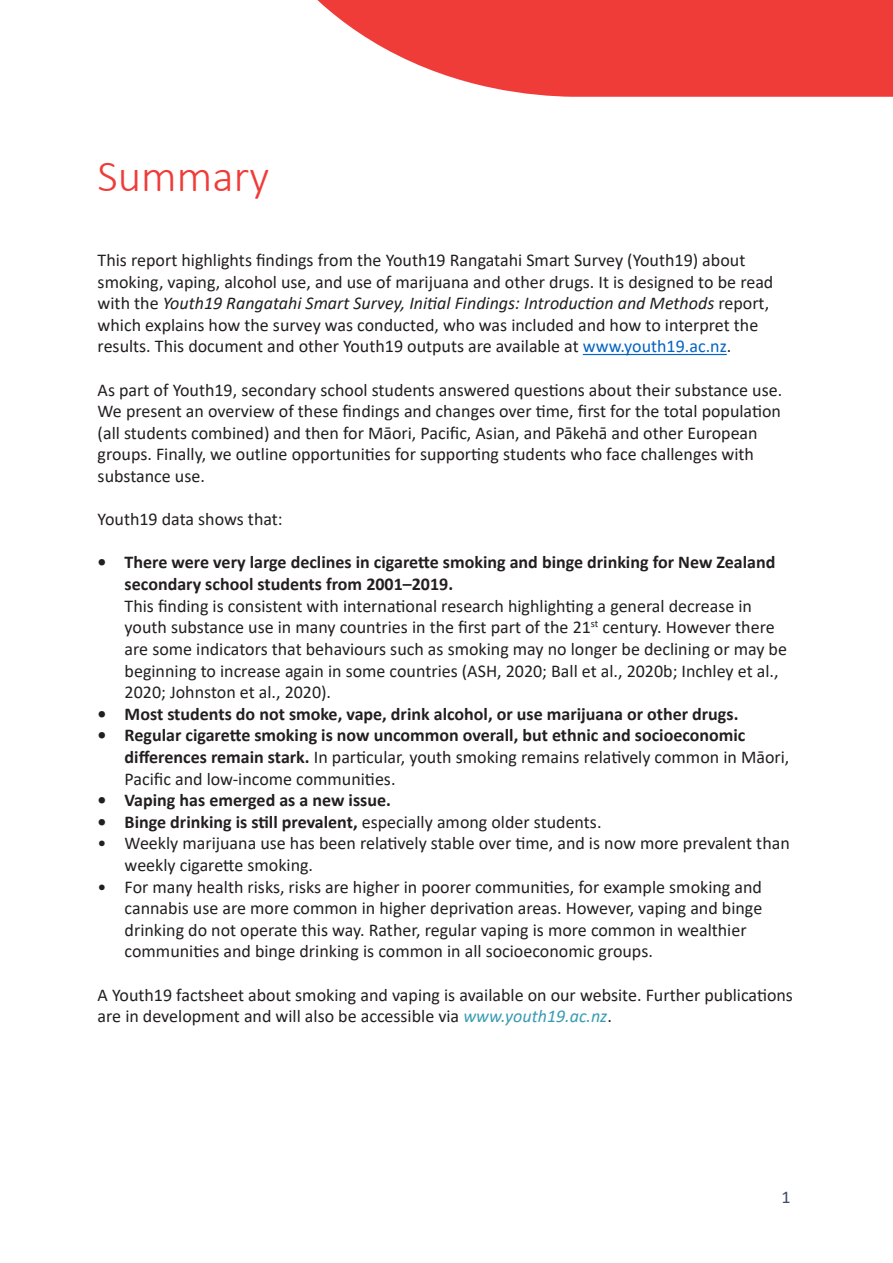
<style>
.page{position:relative;width:893px;height:1263px;background:#fff}
.page>*{position:absolute;margin:0;border:0;box-sizing:border-box;transform-origin:0 0}
.Large_Title{font:300 45px "Calibri";color:#ef3c39}
.Paragraph_Style_1{font:18px/21.6px "Calibri";color:#231f20}
.t1{font:700 18px/21.6px "Calibri";color:#231f20}
.t2{font:18px "Calibri";color:#424a69}
.s1{font-style:italic}
.s2{color:#0563c1}
.s3{font-weight:700}
.s4{font-weight:400}
.s5{font-style:italic;color:#399bb2}
</style>
<div class="page">
<hr style="left:583px;top:354px;width:144px;height:1px;background:#0563c1">
<svg style="left:317px;top:0;width:576px;height:97px;background:#f15754"></svg>
<p class="Large_Title" style="left:98px;top:148px;width:173px">Summary</p>
<p class="Paragraph_Style_1" style="left:98px;top:249px;width:677px">This report highlights findings from the Youth19 Rangatahi Smart Survey (Youth19) about smoking, vaping, alcohol use, and use of marijuana and other drugs. It is designed to be read with the <span class="s1">Youth19 Rangatahi Smart Survey, Initial Findings: Introduction and Methods</span> report, which explains how the survey was conducted, who was included and how to interpret the results. This document and other Youth19 outputs are available at <span class="s2">www.youth19.ac.nz</span>.</p>
<p class="Paragraph_Style_1" style="left:98px;top:378px;width:686px">As part of Youth19, secondary school students answered questions about their substance use.<br>We present an overview of these findings and changes over time, first for the total population (all students combined) and then for Māori, Pacific, Asian, and Pākehā and other European groups. Finally, we outline opportunities for supporting students who face challenges with substance use.</p>
<p class="Paragraph_Style_1" style="left:98px;top:508px;width:187px">Youth19 data shows that:</p>
<p class="Paragraph_Style_1" style="left:125px;top:551px;width:664px;text-indent:-27px"><span class="s3">• There were very large declines in cigarette smoking and binge drinking for New Zealand secondary school students from 2001–2019.<br></span>This finding is consistent with international research highlighting a general decrease in youth substance use in many countries in the first part of the 21<sup>st</sup> century. However there are some indicators that behaviours such as smoking may no longer be declining or may be beginning to increase again in some countries (ASH, 2020; Ball et al., 2020b; Inchley et al., 2020; Johnston et al., 2020).</p>
<p class="t1" style="left:98px;top:703px;width:642px">• Most students do not smoke, vape, drink alcohol, or use marijuana or other drugs.</p>
<p class="t1" style="left:125px;top:724px;width:666px;text-indent:-27px">• Regular cigarette smoking is now uncommon overall, but ethnic and socioeconomic differences remain stark. <span class="s4">In particular, youth smoking remains relatively common in Māori,<br>Pacific and low-income communities.</span></p>
<p class="t1" style="left:98px;top:789px;width:295px">• Vaping has emerged as a new issue.</p>
<p class="t1" style="left:98px;top:811px;width:505px">• Binge drinking is still prevalent, <span class="s4">especially among older students.</span></p>
<p class="Paragraph_Style_1" style="left:125px;top:832px;width:667px;text-indent:-27px">• Weekly marijuana use has been relatively stable over time, and is now more prevalent than weekly cigarette smoking.</p>
<p class="Paragraph_Style_1" style="left:125px;top:875px;width:639px;text-indent:-27px">• For many health risks, risks are higher in poorer communities, for example smoking and cannabis use are more common in higher deprivation areas. However, vaping and binge drinking do not operate this way. Rather, regular vaping is more common in wealthier communities and binge drinking is common in all socioeconomic groups.</p>
<p class="Paragraph_Style_1" style="left:98px;top:983px;width:697px">A Youth19 factsheet about smoking and vaping is available on our website. Further publications are in development and will also be accessible via <span class="s5">www.youth19.ac.nz</span>.</p>
<p class="t2" style="left:781px;top:1184px;width:11px">1</p>
</div>
